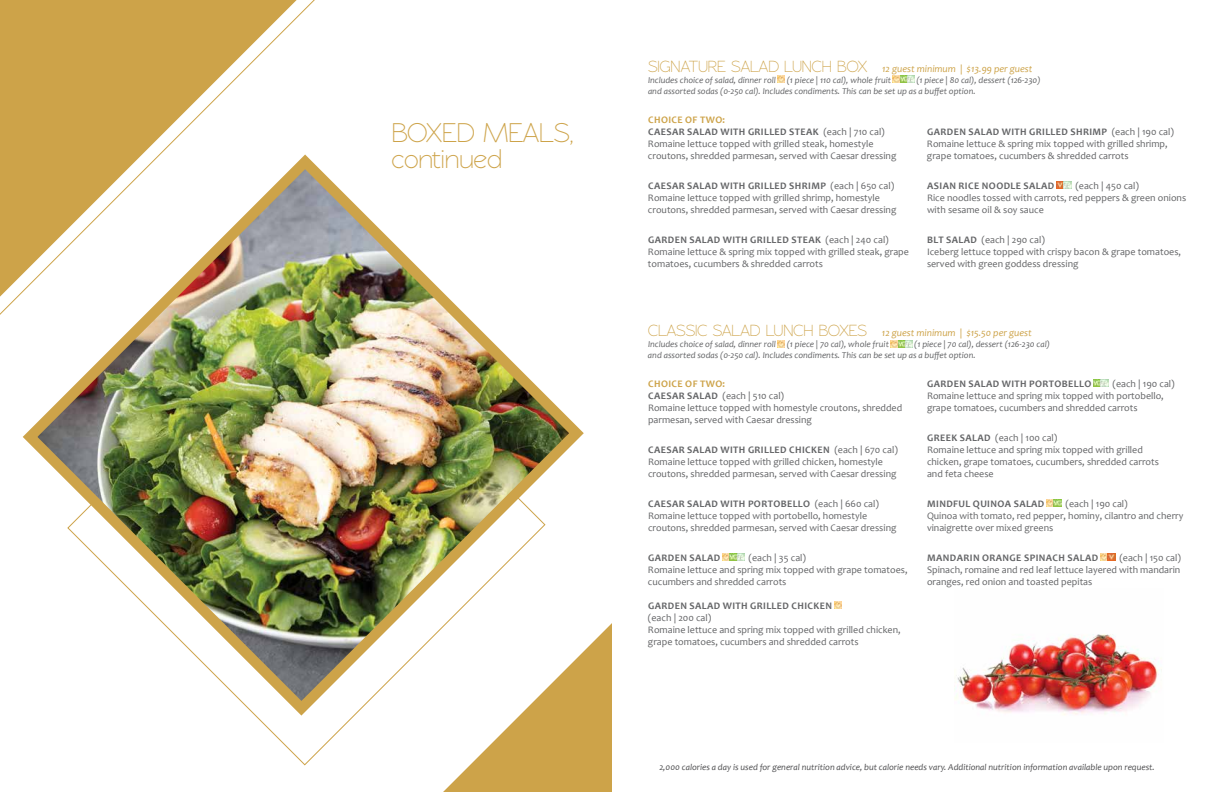
<style>
.page{position:relative;width:1224px;height:792px;background:#fff}
.page>*{position:absolute;margin:0;border:0;box-sizing:border-box;transform-origin:0 0}
.t1{font:27.7px/25.9px "Rawengulk Sans";color:#cda349}
.t2{font:10px/12px "Candara";color:#636466}
.t3{font:700 10px "Candara";letter-spacing:.04em;color:#636466}
.t4{font:italic 10px "Candara";color:#cda349}
.t5{font:italic 9px/11px "Candara";color:#636466}
.t6{font:italic 9px "Candara";color:#4d4d4f}
.s1{font-family:"Rawengulk Sans";font-style:normal;font-size:16.5px}
.s2{font-weight:700;color:#cda349}
.s3{font-weight:700}
</style>
<div class="page">
<div style="left:443px;top:623px;width:169px;height:169px;background:#cda349"></div>
<img style="left:955px;top:634px;width:207px;height:81px">
<svg style="left:778px;top:76px;width:7px;height:7px"></svg>
<svg style="left:893px;top:76px;width:22px;height:7px"></svg>
<svg style="left:1057px;top:182px;width:14px;height:7px"></svg>
<svg style="left:262px;top:723px;width:284px;height:43px"></svg>
<svg style="left:0;top:0;width:315px;height:315px"></svg>
<img style="left:15px;top:147px;width:576px;height:576px">
<svg style="left:778px;top:340px;width:7px;height:7px"></svg>
<svg style="left:891px;top:340px;width:21px;height:7px"></svg>
<svg style="left:723px;top:554px;width:21px;height:7px"></svg>
<svg style="left:834px;top:602px;width:8px;height:7px"></svg>
<svg style="left:1094px;top:380px;width:14px;height:7px"></svg>
<svg style="left:1047px;top:500px;width:14px;height:7px"></svg>
<svg style="left:1101px;top:554px;width:14px;height:7px"></svg>
<h1 class="t1" style="left:392px;top:120px;width:183px">BOXED MEALS, continued</h1>
<p class="t4" style="left:648px;top:62px;width:386px"><span class="s1">SIGNATURE SALAD LUNCH BOX</span> 12 guest minimum | $13.99 per guest</p>
<p class="t5" style="left:648px;top:74px;width:245px">Includes choice of salad, dinner roll (1 piece | 110 cal), whole fruit</p>
<p class="t5" style="left:648px;top:74px;width:394px;text-indent:268px">(1 piece | 80 cal), dessert (126-230) and assorted sodas (0-250 cal). Includes condiments. This can be set up as a buffet option.</p>
<p class="t2" style="left:648px;top:114px;width:250px"><span class="s2">CHOICE OF TWO:<br></span><span class="s3">CAESAR SALAD WITH GRILLED STEAK</span> (each | 710 cal)<br>Romaine lettuce topped with grilled steak, homestyle croutons, shredded parmesan, served with Caesar dressing</p>
<p class="t2" style="left:648px;top:180px;width:250px"><span class="s3">CAESAR SALAD WITH GRILLED SHRIMP</span> (each | 650 cal)<br>Romaine lettuce topped with grilled shrimp, homestyle croutons, shredded parmesan, served with Caesar dressing</p>
<p class="t2" style="left:648px;top:234px;width:262px"><span class="s3">GARDEN SALAD WITH GRILLED STEAK</span> (each | 240 cal)<br>Romaine lettuce &amp; spring mix topped with grilled steak, grape tomatoes, cucumbers &amp; shredded carrots</p>
<p class="t2" style="left:927px;top:126px;width:249px"><span class="s3">GARDEN SALAD WITH GRILLED SHRIMP</span> (each | 190 cal)<br>Romaine lettuce &amp; spring mix topped with grilled shrimp, grape tomatoes, cucumbers &amp; shredded carrots</p>
<p class="t3" style="left:927px;top:180px;width:129px">ASIAN RICE NOODLE SALAD</p>
<p class="t2" style="left:927px;top:180px;width:261px;text-indent:148px">(each | 450 cal)<br>Rice noodles tossed with carrots, red peppers &amp; green onions with sesame oil &amp; soy sauce</p>
<p class="t2" style="left:927px;top:234px;width:256px"><span class="s3">BLT SALAD</span> (each | 290 cal)<br>Iceberg lettuce topped with crispy bacon &amp; grape tomatoes, served with green goddess dressing</p>
<p class="t4" style="left:648px;top:327px;width:385px"><span class="s1">CLASSIC SALAD LUNCH BOXES</span> 12 guest minimum | $15.50 per guest</p>
<p class="t5" style="left:648px;top:339px;width:243px">Includes choice of salad, dinner roll (1 piece | 70 cal), whole fruit</p>
<p class="t5" style="left:648px;top:339px;width:403px;text-indent:266px">(1 piece | 70 cal), dessert (126-230 cal) and assorted sodas (0-250 cal). Includes condiments. This can be set up as a buffet option.</p>
<p class="t2" style="left:648px;top:377px;width:256px"><span class="s2">CHOICE OF TWO:<br></span><span class="s3">CAESAR SALAD</span> (each | 510 cal)<br>Romaine lettuce topped with homestyle croutons, shredded parmesan, served with Caesar dressing</p>
<p class="t2" style="left:648px;top:443px;width:251px"><span class="s3">CAESAR SALAD WITH GRILLED CHICKEN</span> (each | 670 cal)<br>Romaine lettuce topped with grilled chicken, homestyle croutons, shredded parmesan, served with Caesar dressing</p>
<p class="t2" style="left:648px;top:497px;width:250px"><span class="s3">CAESAR SALAD WITH PORTOBELLO</span> (each | 660 cal)<br>Romaine lettuce topped with portobello, homestyle croutons, shredded parmesan, served with Caesar dressing</p>
<p class="t3" style="left:648px;top:551px;width:74px">GARDEN SALAD</p>
<p class="t2" style="left:927px;top:377px;width:249px;text-indent:186px">(each | 190 cal)<br>Romaine lettuce and spring mix topped with portobello, grape tomatoes, cucumbers and shredded carrots</p>
<p class="t2" style="left:927px;top:431px;width:233px"><span class="s3">GREEK SALAD</span> (each | 100 cal)<br>Romaine lettuce and spring mix topped with grilled chicken, grape tomatoes, cucumbers, shredded carrots and feta cheese</p>
<p class="t3" style="left:927px;top:497px;width:119px">MINDFUL QUINOA SALAD</p>
<p class="t3" style="left:927px;top:377px;width:166px">GARDEN SALAD WITH PORTOBELLO</p>
<p class="t2" style="left:927px;top:497px;width:258px;text-indent:139px">(each | 190 cal)<br>Quinoa with tomato, red pepper, hominy, cilantro and cherry vinaigrette over mixed greens</p>
<p class="t3" style="left:927px;top:551px;width:173px">MANDARIN ORANGE SPINACH SALAD</p>
<p class="t2" style="left:648px;top:551px;width:261px;text-indent:101px">(each | 35 cal)<br>Romaine lettuce and spring mix topped with grape tomatoes, cucumbers and shredded carrots</p>
<p class="t3" style="left:648px;top:599px;width:185px">GARDEN SALAD WITH GRILLED CHICKEN</p>
<p class="t2" style="left:648px;top:611px;width:254px">(each | 200 cal)<br>Romaine lettuce and spring mix topped with grilled chicken, grape tomatoes, cucumbers and shredded carrots</p>
<p class="t2" style="left:927px;top:551px;width:256px;text-align:justify;text-indent:192px">(each | 150 cal)<br>Spinach, romaine and red leaf lettuce layered with mandarin oranges, red onion and toasted pepitas</p>
<p class="t6" style="left:659px;top:761px;width:497px">2,000 calories a day is used for general nutrition advice, but calorie needs vary. Additional nutrition information available upon request.</p>
</div>
